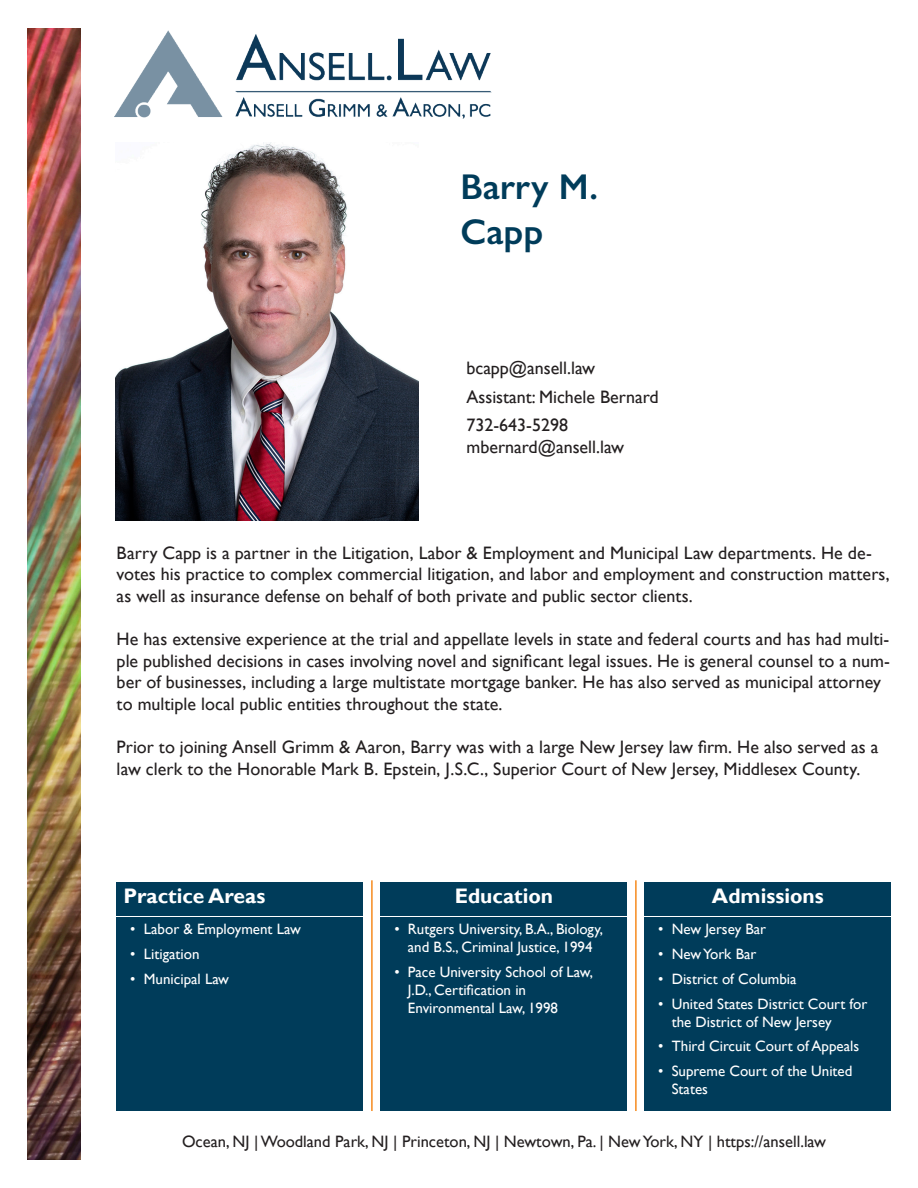
<style>
.page{position:relative;width:918px;height:1188px;background:#fff}
.page>*{position:absolute;margin:0;border:0;box-sizing:border-box;transform-origin:0 0}
.t1{font:600 36px "Gill Sans Nova";color:#003c5a}
.Subject_Head{font:700 21px "Gill Sans";color:#fff}
.attorney_email{font:18px/21.6px "Gill Sans";color:#231f20}
.assistant_info{font:18px "Gill Sans";color:#231f20}
.t2{font:16.5px "Gill Sans";color:#231f20}
.t3{font:15px/18px "Gill Sans";color:#fff}
</style>
<div class="page">
<img style="left:115px;top:142px;width:303px;height:378px">
<img style="left:115px;top:30px;width:376px;height:89px">
<hr style="left:371px;top:880px;width:2px;height:231px;background:#f68b1e">
<div style="left:117px;top:882px;width:246px;height:34px;background:#003c5a"></div>
<div style="left:381px;top:882px;width:246px;height:34px;background:#003c5a"></div>
<div style="left:645px;top:882px;width:246px;height:34px;background:#003c5a"></div>
<hr style="left:635px;top:880px;width:2px;height:231px;background:#f68b1e">
<div style="left:117px;top:917px;width:246px;height:194px;background:#003c5a"></div>
<div style="left:381px;top:917px;width:246px;height:194px;background:#003c5a"></div>
<div style="left:645px;top:917px;width:246px;height:194px;background:#003c5a"></div>
<img style="left:27px;top:28px;width:54px;height:1132px">
<p class="t1" style="left:460px;top:165px;width:139px">Barry M.</p>
<p class="t1" style="left:460px;top:210px;width:84px">Capp</p>
<p class="attorney_email" style="left:466px;top:358px;width:130px">bcapp@ansell.law</p>
<p class="attorney_email" style="left:466px;top:386px;width:194px">Assistant: Michele Bernard</p>
<p class="assistant_info" style="left:466px;top:415px;width:103px">732-643-5298</p>
<p class="assistant_info" style="left:466px;top:436px;width:159px">mbernard@ansell.law</p>
<p class="attorney_email" style="left:117px;top:542px;width:775px">Barry Capp is a partner in the Litigation, Labor &amp; Employment and Municipal Law departments. He de&shy;votes his practice to complex commercial litigation, and labor and employment and construction matters, as well as insurance defense on behalf of both private and public sector clients.</p>
<p class="attorney_email" style="left:117px;top:629px;width:775px">He has extensive experience at the trial and appellate levels in state and federal courts and has had multi&shy;ple published decisions in cases involving novel and significant legal issues. He is general counsel to a num&shy;ber of businesses, including a large multistate mortgage banker. He has also served as municipal attorney to multiple local public entities throughout the state.</p>
<p class="attorney_email" style="left:117px;top:737px;width:763px">Prior to joining Ansell Grimm &amp; Aaron, Barry was with a large New Jersey law firm. He also served as a law clerk to the Honorable Mark B. Epstein, J.S.C., Superior Court of New Jersey, Middlesex County.</p>
<p class="Subject_Head" style="left:123px;top:883px;width:143px">Practice Areas</p>
<p class="Subject_Head" style="left:455px;top:883px;width:100px">Education</p>
<p class="Subject_Head" style="left:712px;top:883px;width:113px">Admissions</p>
<p class="t3" style="left:130px;top:921px;width:172px">• Labor &amp; Employment Law</p>
<p class="t3" style="left:130px;top:945px;width:71px">• Litigation</p>
<p class="t3" style="left:130px;top:970px;width:100px">• Municipal Law</p>
<p class="t3" style="left:394px;top:921px;width:210px;text-align:center">• Rutgers University, B.A., Biology, and B.S., Criminal Justice, 1994</p>
<p class="t3" style="left:408px;top:963px;width:187px;text-indent:-14px">• Pace University School of Law,<br>J.D., Certification in<br>Environmental Law, 1998</p>
<p class="t3" style="left:658px;top:921px;width:109px">• New Jersey Bar</p>
<p class="t3" style="left:658px;top:945px;width:100px">• New York Bar</p>
<p class="t3" style="left:658px;top:970px;width:140px">• District of Columbia</p>
<p class="t3" style="left:672px;top:995px;width:197px;text-indent:-14px">• United States District Court for the District of New Jersey</p>
<p class="t3" style="left:658px;top:1038px;width:203px">• Third Circuit Court of Appeals</p>
<p class="t3" style="left:672px;top:1062px;width:182px;text-indent:-14px">• Supreme Court of the United<br>States</p>
<p class="t2" style="left:182px;top:1132px;width:645px">Ocean, NJ | Woodland Park, NJ | Princeton, NJ | Newtown, Pa. | New York, NY | https://ansell.law</p>
</div>
